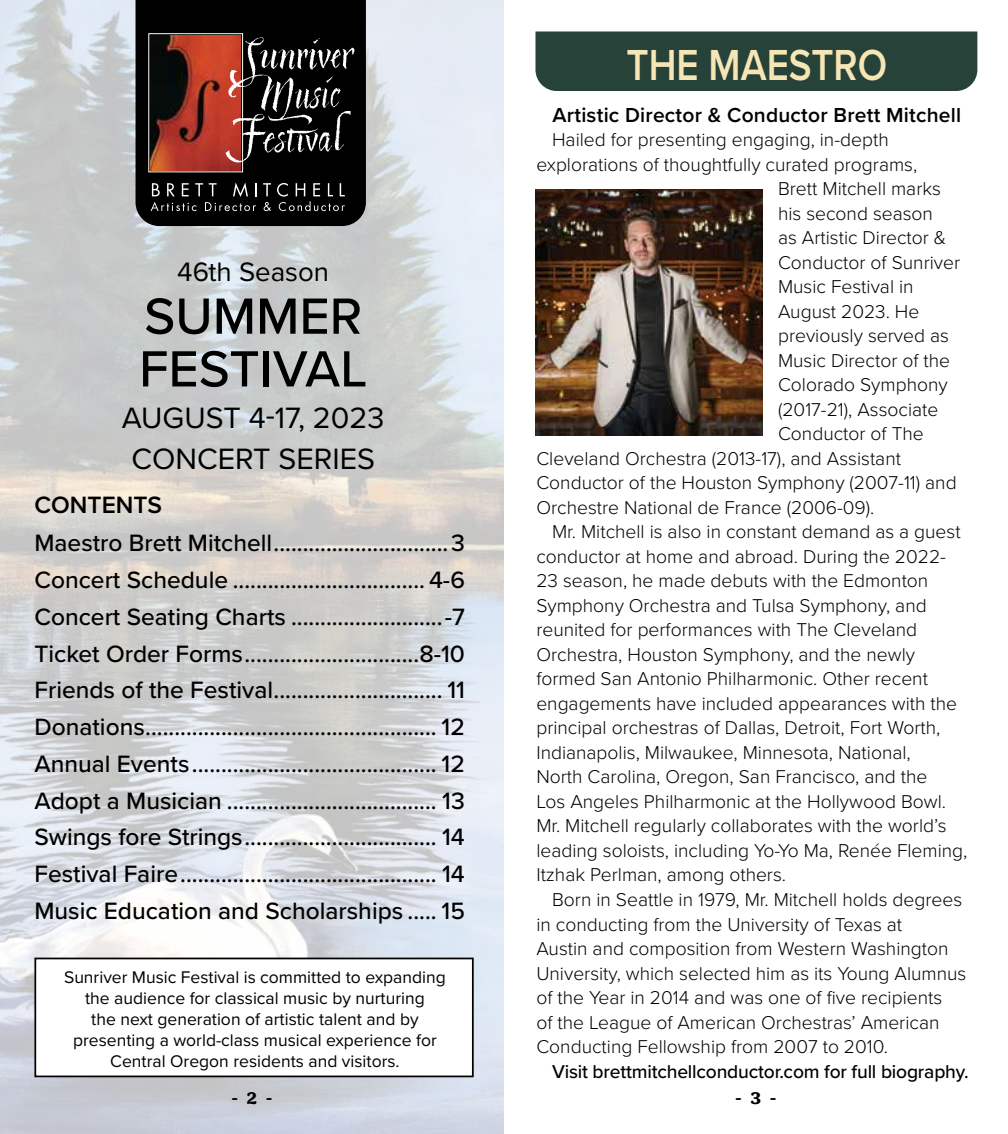
<style>
.page{position:relative;width:1008px;height:1134px;background:#fff}
.page>*{position:absolute;margin:0;border:0;box-sizing:border-box;transform-origin:0 0}
.t1{font:500 52.68px/52.7px "Proxima Nova";color:#000}
.t2{font:600 44.98px "Proxima Nova";color:#f7e6b5;scale:.85 1}
.t3{font:30.45px/40.6px "Proxima Nova";color:#000;text-align:center}
.t4{font:27.65px "Proxima Nova";color:#000}
.t5{font:500 24.5px/36.8px "Proxima Nova";color:#000;text-align:justify}
.t6{font:600 24.5px "Proxima Nova";color:#000}
.t7{font:600 21px "Proxima Nova";letter-spacing:.01em;color:#000}
.t8{font:300 19.25px "Proxima Nova";color:#000}
.t9{font:500 19.25px "Proxima Nova";letter-spacing:-.01em;color:#000}
.t10{font:600 19.25px "Sirenia";color:#000}
.t11{font:17.5px/21px "Proxima Nova";color:#000;text-align:center}
</style>
<div class="page">
<div style="left:536px;top:32px;width:441px;height:59px;background:#274238"></div>
<img style="left:0;top:0;width:504px;height:1134px">
<div style="left:136px;top:0;width:230px;height:226px;background:#000"></div>
<img style="left:536px;top:189px;width:226px;height:246px">
<img style="left:150px;top:35px;width:68px;height:135px">
<img style="left:218px;top:28px;width:141px;height:142px">
<svg style="left:263px;top:183px;width:8px;height:13px"></svg>
<svg style="left:151px;top:182px;width:105px;height:29px;background:#252525"></svg>
<svg style="left:264px;top:202px;width:7px;height:9px"></svg>
<svg style="left:277px;top:183px;width:68px;height:28px;background:#262626"></svg>
<div style="left:35px;top:958px;width:438px;height:118px;background:#fff"></div>
<div style="left:34px;top:958px;width:440px;height:119px;border:2px solid #000"></div>
<h3 class="t4" style="left:177px;top:251px;width:153px">46th Season</h3>
<h1 class="t1" style="left:139px;top:288px;width:230px">SUMMER<br>FESTIVAL</h1>
<h3 class="t3" style="left:122px;top:397px;width:264px">AUGUST 4-17, 2023<br>CONCERT SERIES</h3>
<p class="t6" style="left:34px;top:486px;width:129px">CONTENTS</p>
<p class="t5" style="left:34px;top:524px;width:432px">Maestro Brett Mitchell..............................3<br>Concert Schedule ................................. 4-6<br>Concert Seating Charts ..........................-7<br>Ticket Order Forms..............................8-10<br>Friends of the Festival............................. 11<br>Donations.................................................. 12<br>Annual Events.......................................... 12<br>Adopt a Musician .................................... 13<br>Swings fore Strings................................. 14<br>Festival Faire............................................ 14<br>Music Education and Scholarships ..... 15</p>
<p class="t11" style="left:64px;top:965px;width:383px">Sunriver Music Festival is committed to expanding the audience for classical music by nurturing<br>the next generation of artistic talent and by presenting a world-class musical experience for Central Oregon residents and visitors.</p>
<h2 class="t2" style="left:626px;top:31px;width:308px">THE MAESTRO</h2>
<p class="t7" style="left:553px;top:99px;width:410px">Artistic Director &amp; Conductor Brett Mitchell</p>
<p class="t8" style="left:552px;top:126px;width:338px">Hailed for presenting engaging, in-depth</p>
<p class="t8" style="left:536px;top:150px;width:382px">explorations of thoughtfully curated programs,</p>
<p class="t8" style="left:778px;top:175px;width:164px">Brett Mitchell marks</p>
<p class="t8" style="left:778px;top:199px;width:156px">his second season</p>
<p class="t8" style="left:778px;top:224px;width:170px">as Artistic Director &amp;</p>
<p class="t8" style="left:778px;top:248px;width:184px">Conductor of Sunriver</p>
<p class="t8" style="left:778px;top:273px;width:137px">Music Festival in</p>
<p class="t8" style="left:778px;top:297px;width:143px">August 2023. He</p>
<p class="t8" style="left:778px;top:322px;width:172px">previously served as</p>
<p class="t8" style="left:778px;top:346px;width:174px">Music Director of the</p>
<p class="t8" style="left:778px;top:371px;width:171px">Colorado Symphony</p>
<p class="t8" style="left:778px;top:395px;width:162px">(2017-21), Associate</p>
<p class="t8" style="left:778px;top:420px;width:147px">Conductor of The</p>
<p class="t8" style="left:536px;top:444px;width:366px">Cleveland Orchestra (2013-17), and Assistant</p>
<p class="t8" style="left:536px;top:469px;width:422px">Conductor of the Houston Symphony (2007-11) and</p>
<p class="t8" style="left:536px;top:493px;width:339px">Orchestre National de France (2006-09).</p>
<p class="t8" style="left:552px;top:518px;width:410px">Mr. Mitchell is also in constant demand as a guest</p>
<p class="t8" style="left:536px;top:542px;width:411px">conductor at home and abroad. During the 2022-</p>
<p class="t8" style="left:536px;top:567px;width:394px">23 season, he made debuts with the Edmonton</p>
<p class="t8" style="left:536px;top:591px;width:392px">Symphony Orchestra and Tulsa Symphony, and</p>
<p class="t8" style="left:536px;top:616px;width:382px">reunited for performances with The Cleveland</p>
<p class="t8" style="left:536px;top:640px;width:380px">Orchestra, Houston Symphony, and the newly</p>
<p class="t8" style="left:536px;top:665px;width:393px">formed San Antonio Philharmonic. Other recent</p>
<p class="t8" style="left:536px;top:689px;width:422px">engagements have included appearances with the</p>
<p class="t8" style="left:536px;top:714px;width:406px">principal orchestras of Dallas, Detroit, Fort Worth,</p>
<p class="t8" style="left:536px;top:738px;width:376px">Indianapolis, Milwaukee, Minnesota, National,</p>
<p class="t8" style="left:536px;top:763px;width:392px">North Carolina, Oregon, San Francisco, and the</p>
<p class="t8" style="left:536px;top:787px;width:411px">Los Angeles Philharmonic at the Hollywood Bowl.</p>
<p class="t8" style="left:536px;top:812px;width:412px">Mr. Mitchell regularly collaborates with the world’s</p>
<p class="t8" style="left:536px;top:836px;width:433px">leading soloists, including Yo-Yo Ma, Renée Fleming,</p>
<p class="t8" style="left:536px;top:861px;width:251px">Itzhak Perlman, among others.</p>
<p class="t8" style="left:552px;top:885px;width:412px">Born in Seattle in 1979, Mr. Mitchell holds degrees</p>
<p class="t8" style="left:536px;top:910px;width:367px">in conducting from the University of Texas at</p>
<p class="t8" style="left:536px;top:934px;width:414px">Austin and composition from Western Washington</p>
<p class="t8" style="left:536px;top:959px;width:432px">University, which selected him as its Young Alumnus</p>
<p class="t8" style="left:536px;top:983px;width:407px">of the Year in 2014 and was one of five recipients</p>
<p class="t8" style="left:536px;top:1008px;width:405px">of the League of American Orchestras’ American</p>
<p class="t8" style="left:536px;top:1032px;width:353px">Conducting Fellowship from 2007 to 2010.</p>
<p class="t9" style="left:552px;top:1057px;width:418px">Visit brettmitchellconductor.com for full biography.</p>
<p class="t10" style="left:231px;top:1087px;width:43px">- 2 -</p>
<p class="t10" style="left:735px;top:1087px;width:43px">- 3 -</p>
</div>
